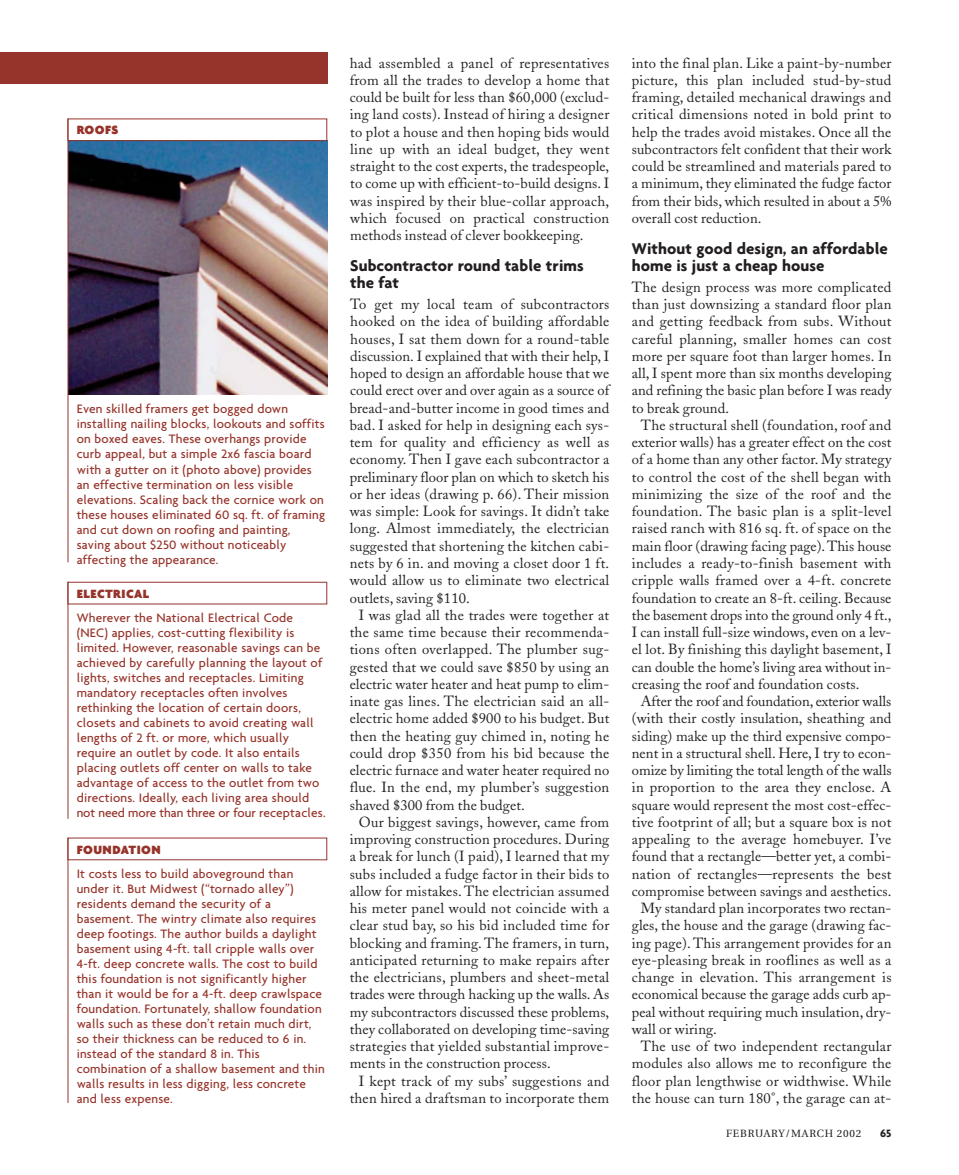
<style>
.page{position:relative;width:959px;height:1175px;background:#fff}
.page>*{position:absolute;margin:0;border:0;box-sizing:border-box;transform-origin:0 0}
.t1{font:700 16.8px/17.2px "Agenda";letter-spacing:.005em;color:#231f20}
.t2{font:14.55px/17.2px "Adobe Caslon";letter-spacing:.01em;color:#231f20;text-align:justify}
.t3{font:14.55px "Adobe Caslon";letter-spacing:-.01em;color:#231f20}
.t4{font:500 13.2px/15px "Agenda";letter-spacing:.015em;color:#96342b}
.t5{font:900 12.9px "Agenda";letter-spacing:.035em;color:#96342b}
.t6{font:700 11.55px "Agenda";color:#231f20}
.t7{font:10.5px "Utopia";letter-spacing:.08em;color:#231f20}
</style>
<div class="page">
<div style="left:0;top:52px;width:327px;height:32px;background:#96342b"></div>
<hr style="left:68px;top:837px;width:1px;height:265px;background:#96342b">
<svg style="left:67px;top:118px;width:260px;height:742px"></svg>
<p class="t5" style="left:77px;top:125px;width:43px">ROOFS</p>
<p class="t4" style="left:77px;top:403px;width:250px">Even skilled framers get bogged down installing nailing blocks, lookouts and soffits on boxed eaves. These overhangs provide curb appeal, but a simple 2x6 fascia board with a gutter on it (photo above) provides an effective termination on less visible elevations. Scaling back the cornice work on these houses eliminated 60 sq. ft. of framing and cut down on roofing and painting, saving about $250 without noticeably affecting the appearance.</p>
<p class="t5" style="left:77px;top:589px;width:74px">ELECTRICAL</p>
<p class="t4" style="left:77px;top:611px;width:250px">Wherever the National Electrical Code (NEC) applies, cost-cutting flexibility is limited. However, reasonable savings can be achieved by carefully planning the layout of lights, switches and receptacles. Limiting mandatory receptacles often involves rethinking the location of certain doors, closets and cabinets to avoid creating wall lengths of 2 ft. or more, which usually require an outlet by code. It also entails placing outlets off center on walls to take advantage of access to the outlet from two directions. Ideally, each living area should not need more than three or four receptacles.</p>
<p class="t5" style="left:77px;top:844px;width:85px">FOUNDATION</p>
<p class="t4" style="left:77px;top:866px;width:250px">It costs less to build aboveground than under it. But Midwest (“tornado alley”) residents demand the security of a basement. The wintry climate also requires deep footings. The author builds a daylight basement using 4-ft. tall cripple walls over 4-ft. deep concrete walls. The cost to build this foundation is not significantly higher than it would be for a 4-ft. deep crawlspace foundation. Fortunately, shallow foundation walls such as these don’t retain much dirt, so their thickness can be reduced to 6 in. instead of the standard 8 in. This combination of a shallow basement and thin walls results in less digging, less concrete and less expense.</p>
<p class="t2" style="left:350px;top:56px;width:261px">had assembled a panel of representatives from all the trades to develop a home that could be built for less than $60,000 (exclud&shy;ing land costs). Instead of hiring a designer to plot a house and then hoping bids would line up with an ideal budget, they went straight to the cost experts, the tradespeople, to come up with efficient-to-build designs. I was inspired by their blue-collar approach, which focused on practical construction methods instead of clever bookkeeping.</p>
<p class="t1" style="left:350px;top:258px;width:235px">Subcontractor round table trims the fat</p>
<p class="t2" style="left:350px;top:297px;width:261px">To get my local team of subcontractors hooked on the idea of building affordable houses, I sat them down for a round-table discussion. I explained that with their help, I hoped to design an affordable house that we could erect over and over again as a source of bread-and-butter income in good times and bad. I asked for help in designing each sys&shy;tem for quality and efficiency as well as economy. Then I gave each subcontractor a preliminary floor plan on which to sketch his or her ideas (drawing p. 66). Their mission was simple: Look for savings. It didn’t take long. Almost immediately, the electrician suggested that shortening the kitchen cabi&shy;nets by 6 in. and moving a closet door 1 ft. would allow us to eliminate two electrical outlets, saving $110.</p>
<p class="t2" style="left:350px;top:608px;width:261px;text-indent:9px">I was glad all the trades were together at the same time because their recommenda&shy;tions often overlapped. The plumber sug&shy;gested that we could save $850 by using an electric water heater and heat pump to elim&shy;inate gas lines. The electrician said an all&shy;electric home added $900 to his budget. But then the heating guy chimed in, noting he could drop $350 from his bid because the electric furnace and water heater required no flue. In the end, my plumber’s suggestion shaved $300 from the budget.</p>
<p class="t2" style="left:350px;top:815px;width:261px;text-indent:9px">Our biggest savings, however, came from improving construction procedures. During a break for lunch (I paid), I learned that my subs included a fudge factor in their bids to allow for mistakes. The electrician assumed his meter panel would not coincide with a clear stud bay, so his bid included time for blocking and framing. The framers, in turn, anticipated returning to make repairs after the electricians, plumbers and sheet-metal trades were through hacking up the walls. As my subcontractors discussed these problems, they collaborated on developing time-saving strategies that yielded substantial improve&shy;ments in the construction process.</p>
<p class="t2" style="left:350px;top:1073px;width:261px;text-align:right">I kept track of my subs’ suggestions and then hired a draftsman to incorporate them</p>
<p class="t2" style="left:631px;top:56px;width:261px">into the final plan. Like a paint-by-number picture, this plan included stud-by-stud framing, detailed mechanical drawings and critical dimensions noted in bold print to help the trades avoid mistakes. Once all the subcontractors felt confident that their work could be streamlined and materials pared to a minimum, they eliminated the fudge factor from their bids, which resulted in about a 5% overall cost reduction.</p>
<p class="t1" style="left:632px;top:241px;width:258px">Without good design, an affordable home is just a cheap house</p>
<p class="t2" style="left:631px;top:280px;width:261px">The design process was more complicated than just downsizing a standard floor plan and getting feedback from subs. Without careful planning, smaller homes can cost more per square foot than larger homes. In all, I spent more than six months developing and refining the basic plan before I was ready to break ground.</p>
<p class="t2" style="left:631px;top:418px;width:261px;text-indent:9px">The structural shell (foundation, roof and exterior walls) has a greater effect on the cost of a home than any other factor. My strategy to control the cost of the shell began with minimizing the size of the roof and the foundation. The basic plan is a split-level raised ranch with 816 sq. ft. of space on the main floor (drawing facing page). This house includes a ready-to-finish basement with cripple walls framed over a 4-ft. concrete foundation to create an 8-ft. ceiling. Because the basement drops into the ground only 4 ft., I can install full-size windows, even on a lev&shy;el lot. By finishing this daylight basement, I can double the home’s living area without in&shy;creasing the roof and foundation costs.</p>
<p class="t3" style="left:640px;top:695px;width:252px">After the roof and foundation, exterior walls</p>
<p class="t2" style="left:631px;top:711px;width:261px">(with their costly insulation, sheathing and</p>
<p class="t2" style="left:631px;top:728px;width:261px">siding) make up the third expensive compo-</p>
<p class="t2" style="left:631px;top:746px;width:261px">nent in a structural shell. Here, I try to econ-</p>
<p class="t2" style="left:631px;top:763px;width:261px">omize by limiting the total length of the walls</p>
<p class="t2" style="left:631px;top:780px;width:261px">in proportion to the area they enclose. A</p>
<p class="t2" style="left:631px;top:797px;width:261px">square would represent the most cost-effec-</p>
<p class="t2" style="left:631px;top:815px;width:261px">tive footprint of all; but a square box is not</p>
<p class="t2" style="left:631px;top:832px;width:261px">appealing to the average homebuyer. I’ve</p>
<p class="t2" style="left:631px;top:849px;width:261px">found that a rectangle—better yet, a combi-</p>
<p class="t2" style="left:631px;top:866px;width:261px">nation of rectangles—represents the best</p>
<p class="t2" style="left:631px;top:884px;width:261px">compromise between savings and aesthetics.</p>
<p class="t2" style="left:640px;top:901px;width:252px">My standard plan incorporates two rectan-</p>
<p class="t2" style="left:631px;top:918px;width:261px">gles, the house and the garage (drawing fac-</p>
<p class="t2" style="left:631px;top:935px;width:261px">ing page). This arrangement provides for an</p>
<p class="t2" style="left:631px;top:953px;width:261px">eye-pleasing break in rooflines as well as a</p>
<p class="t2" style="left:631px;top:970px;width:261px">change in elevation. This arrangement is</p>
<p class="t2" style="left:631px;top:987px;width:261px">economical because the garage adds curb ap-</p>
<p class="t2" style="left:631px;top:1004px;width:261px">peal without requiring much insulation, dry-</p>
<p class="t2" style="left:631px;top:1022px;width:87px">wall or wiring.</p>
<p class="t2" style="left:640px;top:1039px;width:252px">The use of two independent rectangular</p>
<p class="t2" style="left:631px;top:1056px;width:261px">modules also allows me to reconfigure the</p>
<p class="t2" style="left:631px;top:1073px;width:261px">floor plan lengthwise or widthwise. While</p>
<p class="t2" style="left:631px;top:1091px;width:261px">the house can turn 180°, the garage can at-</p>
<p class="t7" style="left:726px;top:1128px;width:137px">FEBRUARY/MARCH 2002</p>
<p class="t6" style="left:880px;top:1128px;width:13px">65</p>
</div>
